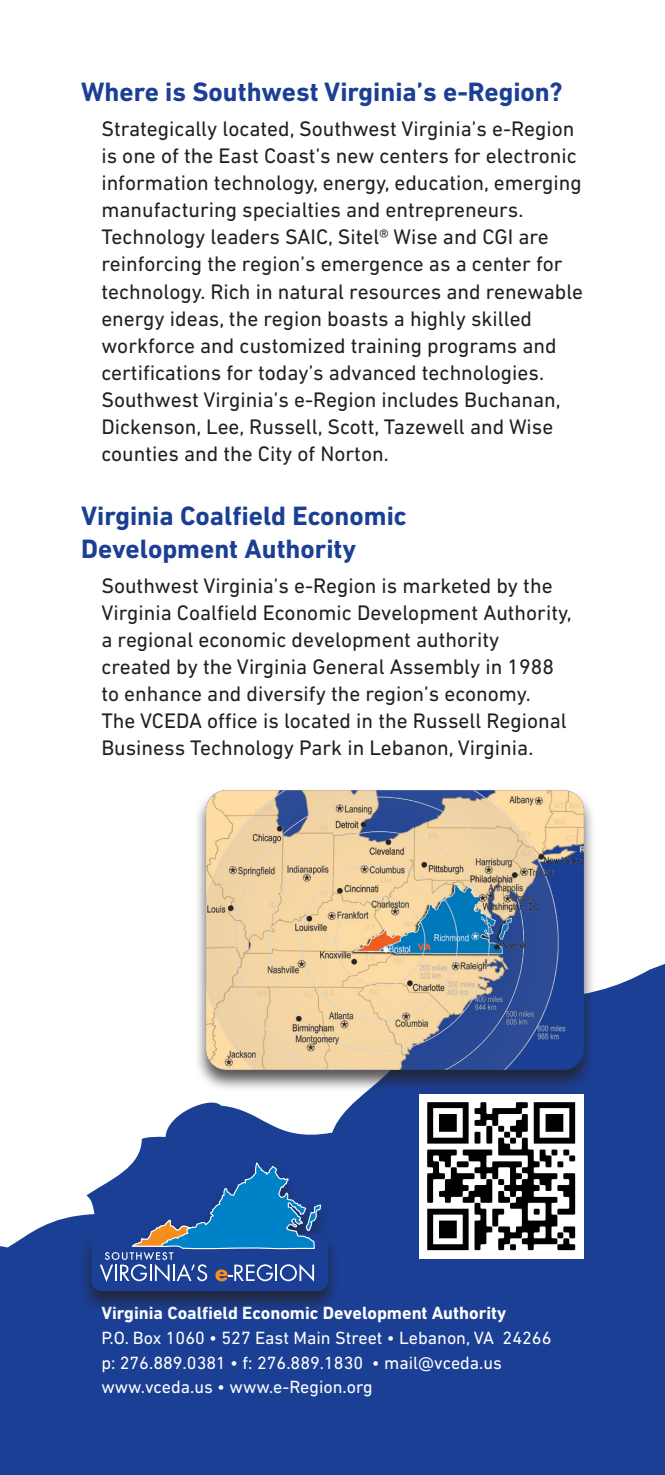
<style>
.page{position:relative;width:665px;height:1475px;background:#fff}
.page>*{position:absolute;margin:0;border:0;box-sizing:border-box;transform-origin:0 0}
.Headers{font:700 27px/32.4px "DIN Next LT Pro";color:#1b3f94}
.body_copy{font:21.38px/27px "DIN Next LT Pro";color:#231f20}
.Address{font:18px "DIN Next LT Pro";color:#fff}
.Address-2{font:700 18px "DIN Next LT Pro";color:#fff}
</style>
<div class="page">
<svg style="left:0;top:964px;width:664px;height:510px;fill:#1b3f94"></svg>
<img style="left:419px;top:1094px;width:164px;height:164px">
<div style="left:79px;top:1161px;width:261px;height:152px;background:#231f20;opacity:.75"></div>
<svg style="left:91px;top:1161px;width:237px;height:129px;background:#2d5ea4"></svg>
<div style="left:193px;top:788px;width:402px;height:304px;background:#231f20;opacity:.75"></div>
<img style="left:206px;top:790px;width:377px;height:279px">
<p class="Headers" style="left:81px;top:76px;width:482px">Where is Southwest Virginia’s e-Region?</p>
<p class="body_copy" style="left:101px;top:115px;width:483px">Strategically located, Southwest Virginia’s e-Region is one of the East Coast’s new centers for electronic information technology, energy, education, emerging manufacturing specialties and entrepreneurs.<br>Technology leaders SAIC, Sitel®️ Wise and CGI are reinforcing the region’s emergence as a center for technology. Rich in natural resources and renewable energy ideas, the region boasts a highly skilled workforce and customized training programs and certifications for today’s advanced technologies.<br>Southwest Virginia’s e-Region includes Buchanan, Dickenson, Lee, Russell, Scott, Tazewell and Wise counties and the City of Norton.</p>
<p class="Headers" style="left:81px;top:500px;width:327px">Virginia Coalfield Economic<br>Development Authority</p>
<p class="body_copy" style="left:101px;top:572px;width:471px">Southwest Virginia’s e-Region is marketed by the Virginia Coalfield Economic Development Authority, a regional economic development authority created by the Virginia General Assembly in 1988 to enhance and diversify the region’s economy.<br>The VCEDA office is located in the Russell Regional Business Technology Park in Lebanon, Virginia.</p>
<p class="Address-2" style="left:101px;top:1302px;width:406px">Virginia Coalfield Economic Development Authority</p>
<p class="Address" style="left:101px;top:1327px;width:451px">P.O. Box 1060 • 527 East Main Street • Lebanon, VA 24266</p>
<p class="Address" style="left:101px;top:1351px;width:402px">p: 276.889.0381 • f: 276.889.1830 • mail@vceda.us</p>
<p class="Address" style="left:101px;top:1376px;width:273px">www.vceda.us • www.e-Region.org</p>
</div>
